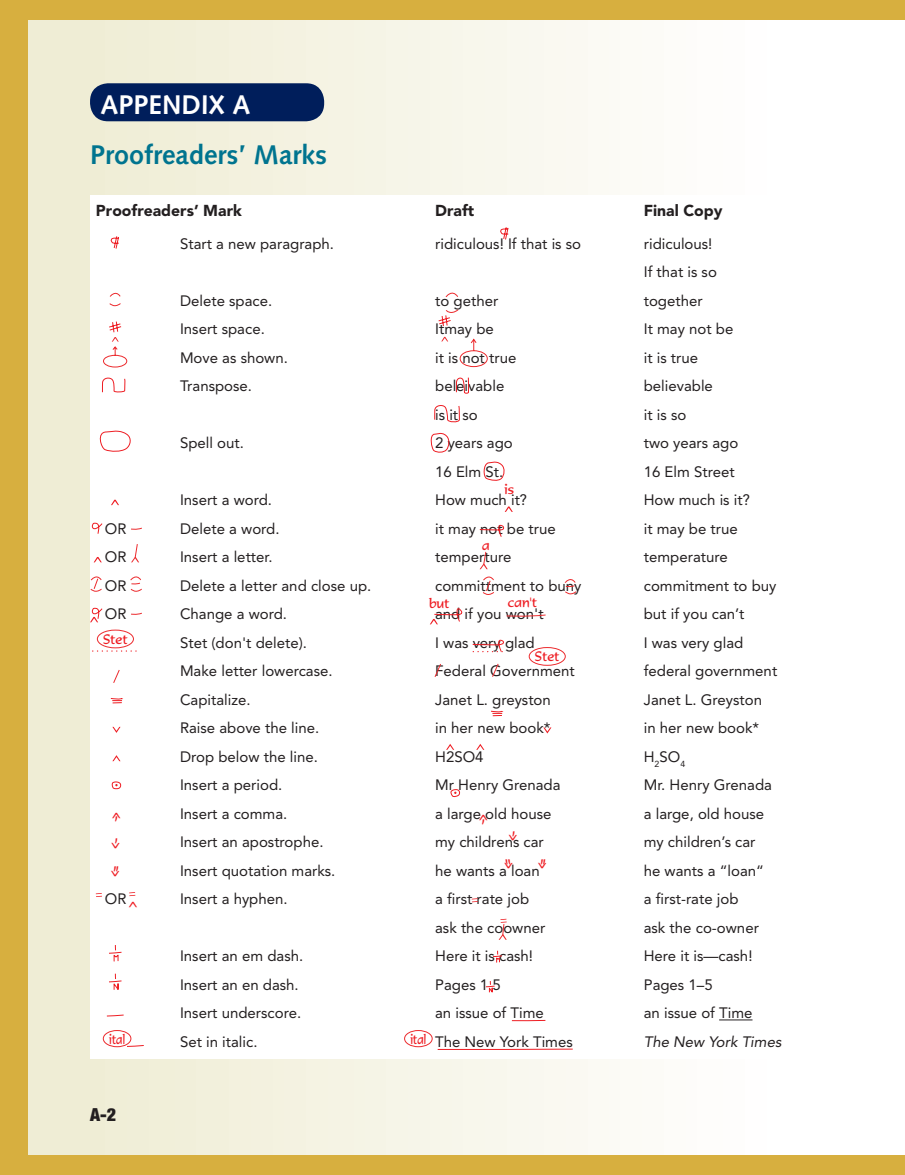
<style>
.page{position:relative;width:905px;height:1175px;background:#fff}
.page>*{position:absolute;margin:0;border:0;box-sizing:border-box;transform-origin:0 0}
.t1{font:700 27px "Syntax";color:#00748f}
.t2{font:700 27px "Syntax";color:#fff}
.t3{font:19.95px "Formal 436 BT";color:#ee1d23;scale:.69 1}
.t4{font:900 condensed 18px "Helvetica Neue";color:#231f20}
.t5{font:900 15.75px "Avenir";color:#231f20}
.t6{font:15px/28.5px "Avenir";color:#231f20}
.t7{font:italic 15px "Avenir";color:#231f20}
.t8{font:13.5px "Formal 436 BT";letter-spacing:.01em;color:#ee1d23;scale:.92 1}
.t9{font:13.5px "Formal 436 BT";letter-spacing:.01em;color:#ee1d23;scale:.77 1}
</style>
<div class="page">
<div style="left:0;top:0;width:904px;height:1174px;background:linear-gradient(to right,#eeebd1,#fff)"></div>
<div style="left:0;top:0;width:904px;height:20px;background:#d7af3f"></div>
<div style="left:0;top:1154px;width:904px;height:20px;background:#d7af3f"></div>
<div style="left:0;top:0;width:28px;height:1174px;background:#d7af3f"></div>
<div style="left:90px;top:83px;width:234px;height:38px;background:#001e5b;border-radius:18px"></div>
<div style="left:90px;top:195px;width:720px;height:863px;background:#fff"></div>
<hr style="left:719px;top:1019px;width:33px;height:1px;background:#231f20">
<svg style="left:111px;top:500px;width:8px;height:5px"></svg>
<svg style="left:110px;top:227px;width:399px;height:22px"></svg>
<svg style="left:103px;top:292px;width:385px;height:76px"></svg>
<svg style="left:99px;top:377px;width:406px;height:104px"></svg>
<svg style="left:504px;top:506px;width:9px;height:6px"></svg>
<div style="left:103px;top:1030px;width:28px;height:17px;border:1px solid #ec2a2d;border-radius:50%"></div>
<svg style="left:106px;top:973px;width:467px;height:77px"></svg>
<svg style="left:90px;top:522px;width:487px;height:441px"></svg>
<h1 class="t2" style="left:100px;top:93px;width:152px">APPENDIX A</h1>
<h1 class="t1" style="left:90px;top:143px;width:238px">Proofreaders’ Marks</h1>
<p class="t5" style="left:96px;top:203px;width:147px">Proofreaders’ Mark</p>
<p class="t5" style="left:435px;top:203px;width:41px">Draft</p>
<p class="t5" style="left:643px;top:203px;width:80px">Final Copy</p>
<p class="t6" style="left:180px;top:230px;width:155px">Start a new paragraph.</p>
<p class="t6" style="left:435px;top:230px;width:147px">ridiculous! If that is so</p>
<p class="t6" style="left:643px;top:230px;width:75px">ridiculous!<br>If that is so</p>
<p class="t6" style="left:180px;top:287px;width:94px">Delete space.</p>
<p class="t6" style="left:435px;top:287px;width:65px">to gether</p>
<p class="t6" style="left:643px;top:287px;width:60px">together</p>
<p class="t6" style="left:180px;top:316px;width:86px">Insert space.</p>
<p class="t6" style="left:435px;top:316px;width:60px">Itmay be</p>
<p class="t6" style="left:643px;top:316px;width:91px">It may not be</p>
<p class="t6" style="left:180px;top:344px;width:109px">Move as shown.</p>
<p class="t6" style="left:435px;top:344px;width:83px">it is not true</p>
<p class="t6" style="left:643px;top:344px;width:56px">it is true</p>
<p class="t6" style="left:180px;top:373px;width:73px">Transpose.</p>
<p class="t6" style="left:435px;top:373px;width:71px">beleivable</p>
<p class="t6" style="left:643px;top:373px;width:71px">believable</p>
<p class="t6" style="left:435px;top:401px;width:44px">is it so</p>
<p class="t6" style="left:643px;top:401px;width:44px">it is so</p>
<p class="t6" style="left:180px;top:430px;width:65px">Spell out.</p>
<p class="t6" style="left:435px;top:430px;width:79px">2 years ago</p>
<p class="t6" style="left:643px;top:430px;width:96px">two years ago</p>
<p class="t6" style="left:435px;top:458px;width:70px">16 Elm St.</p>
<p class="t6" style="left:643px;top:458px;width:92px">16 Elm Street</p>
<p class="t6" style="left:180px;top:487px;width:94px">Insert a word.</p>
<p class="t6" style="left:435px;top:487px;width:93px">How much it?</p>
<p class="t6" style="left:643px;top:487px;width:108px">How much is it?</p>
<p class="t6" style="left:105px;top:515px;width:23px">OR</p>
<p class="t6" style="left:180px;top:515px;width:101px">Delete a word.</p>
<p class="t6" style="left:435px;top:515px;width:122px">it may not be true</p>
<p class="t6" style="left:643px;top:515px;width:95px">it may be true</p>
<p class="t6" style="left:105px;top:544px;width:23px">OR</p>
<p class="t6" style="left:180px;top:544px;width:94px">Insert a letter.</p>
<p class="t6" style="left:435px;top:544px;width:78px">temperture</p>
<p class="t6" style="left:643px;top:544px;width:85px">temperature</p>
<p class="t6" style="left:105px;top:572px;width:23px">OR</p>
<p class="t6" style="left:180px;top:572px;width:193px">Delete a letter and close up.</p>
<p class="t6" style="left:435px;top:572px;width:148px">committment to buny</p>
<p class="t6" style="left:643px;top:572px;width:134px">commitment to buy</p>
<p class="t6" style="left:105px;top:601px;width:23px">OR</p>
<p class="t6" style="left:180px;top:601px;width:109px">Change a word.</p>
<p class="t6" style="left:435px;top:601px;width:110px">and if you won't</p>
<p class="t6" style="left:643px;top:601px;width:102px">but if you can’t</p>
<p class="t6" style="left:180px;top:629px;width:129px">Stet (don't delete).</p>
<p class="t6" style="left:435px;top:629px;width:101px">I was very glad</p>
<p class="t6" style="left:643px;top:629px;width:101px">I was very glad</p>
<p class="t6" style="left:180px;top:658px;width:154px">Make letter lowercase.</p>
<p class="t6" style="left:435px;top:658px;width:141px">Federal Government</p>
<p class="t6" style="left:643px;top:658px;width:135px">federal government</p>
<p class="t6" style="left:180px;top:686px;width:72px">Capitalize.</p>
<p class="t6" style="left:435px;top:686px;width:117px">Janet L. greyston</p>
<p class="t6" style="left:643px;top:686px;width:120px">Janet L. Greyston</p>
<p class="t6" style="left:180px;top:715px;width:141px">Raise above the line.</p>
<p class="t6" style="left:435px;top:715px;width:117px">in her new book*</p>
<p class="t6" style="left:643px;top:715px;width:117px">in her new book*</p>
<p class="t6" style="left:180px;top:743px;width:139px">Drop below the line.</p>
<p class="t6" style="left:435px;top:743px;width:50px">H2SO4</p>
<p class="t6" style="left:643px;top:743px;width:43px">H<sub>2</sub>SO<sub>4</sub></p>
<p class="t6" style="left:180px;top:772px;width:104px">Insert a period.</p>
<p class="t6" style="left:435px;top:772px;width:127px">Mr Henry Grenada</p>
<p class="t6" style="left:643px;top:772px;width:130px">Mr. Henry Grenada</p>
<p class="t6" style="left:180px;top:800px;width:109px">Insert a comma.</p>
<p class="t6" style="left:435px;top:800px;width:118px">a large old house</p>
<p class="t6" style="left:643px;top:800px;width:122px">a large, old house</p>
<p class="t6" style="left:180px;top:829px;width:145px">Insert an apostrophe.</p>
<p class="t6" style="left:435px;top:829px;width:110px">my childrens car</p>
<p class="t6" style="left:643px;top:829px;width:113px">my children’s car</p>
<p class="t6" style="left:180px;top:857px;width:157px">Insert quotation marks.</p>
<p class="t6" style="left:435px;top:857px;width:106px">he wants a loan</p>
<p class="t6" style="left:643px;top:857px;width:122px">he wants a “loan“</p>
<p class="t6" style="left:105px;top:886px;width:23px">OR</p>
<p class="t6" style="left:180px;top:886px;width:109px">Insert a hyphen.</p>
<p class="t6" style="left:435px;top:886px;width:95px">a first rate job</p>
<p class="t6" style="left:643px;top:886px;width:96px">a first-rate job</p>
<p class="t6" style="left:435px;top:914px;width:112px">ask the coowner</p>
<p class="t6" style="left:643px;top:914px;width:117px">ask the co-owner</p>
<p class="t6" style="left:180px;top:943px;width:125px">Insert an em dash.</p>
<p class="t6" style="left:435px;top:943px;width:99px">Here it is cash!</p>
<p class="t6" style="left:643px;top:943px;width:110px">Here it is—cash!</p>
<p class="t6" style="left:180px;top:971px;width:120px">Insert an en dash.</p>
<p class="t6" style="left:435px;top:971px;width:67px">Pages 1 5</p>
<p class="t6" style="left:643px;top:971px;width:70px">Pages 1–5</p>
<p class="t6" style="left:180px;top:1000px;width:123px">Insert underscore.</p>
<p class="t6" style="left:435px;top:1000px;width:110px">an issue of Time</p>
<p class="t6" style="left:643px;top:1000px;width:110px">an issue of Time</p>
<p class="t6" style="left:180px;top:1028px;width:79px">Set in italic.</p>
<p class="t6" style="left:435px;top:1028px;width:139px">The New York Times</p>
<p class="t7" style="left:643px;top:1035px;width:139px">The New York Times</p>
<p class="t8" style="left:504px;top:483px;width:12px">is</p>
<p class="t8" style="left:482px;top:539px;width:10px">a</p>
<p class="t8" style="left:429px;top:597px;width:24px">but</p>
<p class="t8" style="left:508px;top:596px;width:33px">can't</p>
<p class="t8" style="left:103px;top:633px;width:28px">Stet</p>
<p class="t8" style="left:535px;top:650px;width:28px">Stet</p>
<h2 class="t3" style="left:109px;top:807px;width:22px">^,</h2>
<h2 class="t3" style="left:476px;top:810px;width:22px">^,</h2>
<h2 class="t3" style="left:126px;top:900px;width:22px">^</h2>
<p class="t9" style="left:109px;top:1033px;width:22px">ital</p>
<p class="t9" style="left:410px;top:1033px;width:22px">ital</p>
<p class="t4" style="left:90px;top:1108px;width:27px">A-2</p>
</div>
